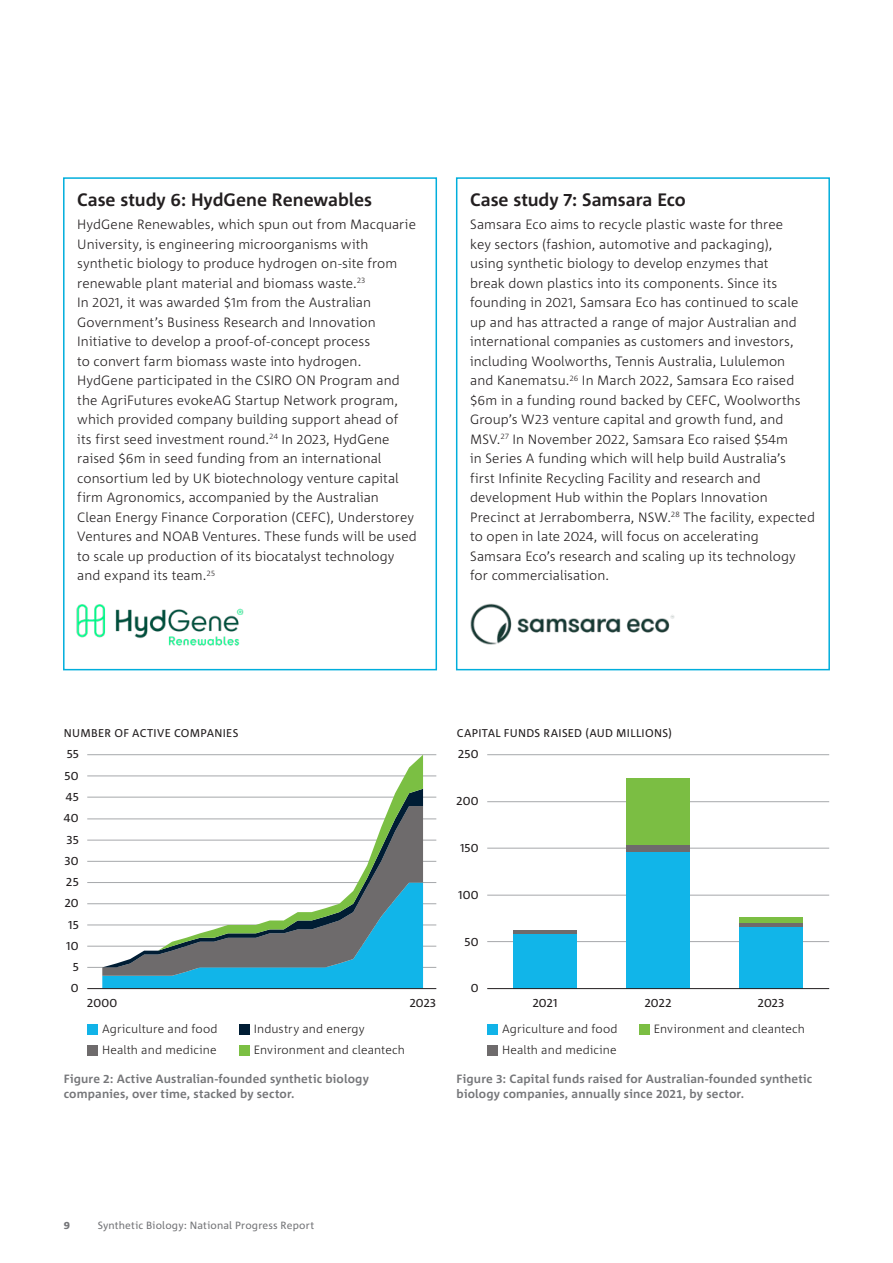
<style>
.page{position:relative;width:893px;height:1263px;background:#fff}
.page>*{position:absolute;margin:0;border:0;box-sizing:border-box;transform-origin:0 0}
.H3_Subhead{font:700 18px "Corpid C1";letter-spacing:-.005em;color:#231f20}
.Body_Copy{font:300 13.5px/19.5px "Corpid C1";letter-spacing:.005em;color:#231f20}
.t1{font:700 12px/14.2px "Corpid C1";letter-spacing:.015em;color:#757679}
.t2{font:300 12px/21.3px "Corpid C1";letter-spacing:.01em;color:#221f1f}
.t3{font:12px "Corpid C1";letter-spacing:.015em;color:#231f20}
.t4{font:300 12px "Corpid C1";letter-spacing:.01em;color:#211e1f}
.t5{font:11.25px "Corpid C1";letter-spacing:.03em;color:#231f20}
.t6{font:10.5px "Corpid C1";letter-spacing:.015em;color:#757679}
.t7{font:800 10.5px "Corpid C1";color:#757679}
</style>
<div class="page">
<hr style="left:87px;top:967px;width:349px;height:1px;background:#a6a8ab">
<hr style="left:87px;top:946px;width:349px;height:1px;background:#a6a8ab">
<hr style="left:87px;top:925px;width:349px;height:1px;background:#a6a8ab">
<hr style="left:87px;top:903px;width:349px;height:1px;background:#a6a8ab">
<hr style="left:87px;top:882px;width:349px;height:1px;background:#a6a8ab">
<hr style="left:87px;top:861px;width:349px;height:1px;background:#a6a8ab">
<hr style="left:87px;top:840px;width:349px;height:1px;background:#a6a8ab">
<hr style="left:87px;top:819px;width:349px;height:1px;background:#a6a8ab">
<hr style="left:87px;top:797px;width:349px;height:1px;background:#a6a8ab">
<hr style="left:87px;top:776px;width:349px;height:1px;background:#a6a8ab">
<hr style="left:87px;top:754px;width:349px;height:1px;background:#a6a8ab">
<div style="left:102px;top:976px;width:321px;height:12px;background:#11b5e9"></div>
<svg style="left:102px;top:967px;width:321px;height:9px;fill:#11b5e9"></svg>
<svg style="left:102px;top:755px;width:321px;height:212px"></svg>
<div style="left:239px;top:1024px;width:11px;height:10px;background:#001d34"></div>
<div style="left:87px;top:1024px;width:11px;height:10px;background:#11b3e8"></div>
<div style="left:87px;top:1045px;width:11px;height:11px;background:#6e6b6c"></div>
<div style="left:239px;top:1045px;width:11px;height:11px;background:#7bbf43"></div>
<hr style="left:87px;top:988px;width:349px;height:1px;background:#231f20">
<hr style="left:487px;top:941px;width:342px;height:1px;background:#a6a8ab">
<hr style="left:487px;top:895px;width:342px;height:1px;background:#a6a8ab">
<hr style="left:487px;top:848px;width:342px;height:1px;background:#a6a8ab">
<hr style="left:487px;top:801px;width:342px;height:1px;background:#a6a8ab">
<hr style="left:487px;top:754px;width:342px;height:1px;background:#a6a8ab">
<div style="left:739px;top:927px;width:64px;height:61px;background:#11b5e9"></div>
<div style="left:739px;top:922px;width:64px;height:5px;background:#6e6b6c"></div>
<div style="left:739px;top:917px;width:64px;height:5px;background:#7bbe43"></div>
<div style="left:626px;top:852px;width:64px;height:136px;background:#11b5e9"></div>
<div style="left:626px;top:845px;width:64px;height:7px;background:#6e6b6c"></div>
<div style="left:626px;top:779px;width:64px;height:66px;background:#7bbe43"></div>
<div style="left:513px;top:934px;width:64px;height:54px;background:#11b5e9"></div>
<hr style="left:513px;top:930px;width:64px;height:4px;background:#6e6b6c">
<div style="left:487px;top:1024px;width:11px;height:10px;background:#11b3e8"></div>
<div style="left:487px;top:1045px;width:11px;height:11px;background:#6e6b6c"></div>
<div style="left:639px;top:1024px;width:11px;height:10px;background:#7bbe43"></div>
<hr style="left:487px;top:988px;width:342px;height:1px;background:#231f20">
<div style="left:63px;top:177px;width:374px;height:493px;border:2px solid #00aedc"></div>
<div style="left:456px;top:177px;width:374px;height:493px;border:2px solid #00aedc"></div>
<img style="left:470px;top:603px;width:205px;height:42px">
<img style="left:76px;top:604px;width:168px;height:42px">
<h3 class="H3_Subhead" style="left:77px;top:188px;width:296px">Case study 6: HydGene Renewables</h3>
<p class="Body_Copy" style="left:77px;top:214px;width:341px">HydGene Renewables, which spun out from Macquarie University, is engineering microorganisms with synthetic biology to produce hydrogen on-site from renewable plant material and biomass waste.<sup>23<br></sup>In 2021, it was awarded $1m from the Australian Government’s Business Research and Innovation Initiative to develop a proof-of-concept process<br>to convert farm biomass waste into hydrogen.<br>HydGene participated in the CSIRO ON Program and the AgriFutures evokeAG Startup Network program, which provided company building support ahead of<br>its first seed investment round.<sup>24</sup> In 2023, HydGene raised $6m in seed funding from an international consortium led by UK biotechnology venture capital firm Agronomics, accompanied by the Australian<br>Clean Energy Finance Corporation (CEFC), Understorey Ventures and NOAB Ventures. These funds will be used to scale up production of its biocatalyst technology and expand its team.<sup>25</sup></p>
<h3 class="H3_Subhead" style="left:470px;top:188px;width:217px">Case study 7: Samsara Eco</h3>
<p class="Body_Copy" style="left:470px;top:214px;width:346px">Samsara Eco aims to recycle plastic waste for three<br>key sectors (fashion, automotive and packaging),<br>using synthetic biology to develop enzymes that<br>break down plastics into its components. Since its founding in 2021, Samsara Eco has continued to scale up and has attracted a range of major Australian and international companies as customers and investors, including Woolworths, Tennis Australia, Lululemon<br>and Kanematsu.<sup>26</sup> In March 2022, Samsara Eco raised $6m in a funding round backed by CEFC, Woolworths Group’s W23 venture capital and growth fund, and MSV.<sup>27</sup> In November 2022, Samsara Eco raised $54m<br>in Series A funding which will help build Australia’s<br>first Infinite Recycling Facility and research and development Hub within the Poplars Innovation Precinct at Jerrabomberra, NSW.<sup>28</sup> The facility, expected to open in late 2024, will focus on accelerating<br>Samsara Eco’s research and scaling up its technology for commercialisation.</p>
<p class="t5" style="left:64px;top:726px;width:176px">NUMBER OF ACTIVE COMPANIES</p>
<p class="t3" style="left:67px;top:747px;width:13px">55</p>
<p class="t3" style="left:65px;top:768px;width:16px">50</p>
<p class="t3" style="left:66px;top:789px;width:14px">45</p>
<p class="t3" style="left:64px;top:810px;width:16px">40</p>
<p class="t3" style="left:67px;top:832px;width:13px">35</p>
<p class="t3" style="left:65px;top:853px;width:15px">30</p>
<p class="t3" style="left:66px;top:874px;width:14px">25</p>
<p class="t3" style="left:65px;top:895px;width:15px">20</p>
<p class="t3" style="left:68px;top:917px;width:12px">15</p>
<p class="t3" style="left:66px;top:938px;width:14px">10</p>
<p class="t3" style="left:73px;top:959px;width:7px">5</p>
<p class="t3" style="left:71px;top:980px;width:9px">0</p>
<p class="t3" style="left:87px;top:995px;width:32px">2000</p>
<p class="t3" style="left:410px;top:995px;width:28px">2023</p>
<p class="t2" style="left:102px;top:1018px;width:117px">Agriculture and food</p>
<p class="t2" style="left:254px;top:1018px;width:112px">Industry and energy</p>
<p class="t2" style="left:102px;top:1039px;width:116px">Health and medicine</p>
<p class="t2" style="left:254px;top:1039px;width:153px">Environment and cleantech</p>
<p class="t5" style="left:457px;top:726px;width:217px">CAPITAL FUNDS RAISED (AUD MILLIONS)</p>
<p class="t3" style="left:458px;top:747px;width:22px">250</p>
<p class="t3" style="left:457px;top:793px;width:24px">200</p>
<p class="t3" style="left:460px;top:840px;width:20px">150</p>
<p class="t3" style="left:458px;top:887px;width:22px">100</p>
<p class="t3" style="left:465px;top:934px;width:16px">50</p>
<p class="t3" style="left:471px;top:980px;width:9px">0</p>
<p class="t3" style="left:533px;top:995px;width:26px">2021</p>
<p class="t3" style="left:645px;top:995px;width:28px">2022</p>
<p class="t3" style="left:758px;top:995px;width:28px">2023</p>
<p class="t2" style="left:502px;top:1018px;width:117px">Agriculture and food<br>Health and medicine</p>
<p class="t4" style="left:654px;top:1021px;width:153px">Environment and cleantech</p>
<p class="t1" style="left:64px;top:1071px;width:307px">Figure 2: Active Australian-founded synthetic biology companies, over time, stacked by sector.</p>
<p class="t1" style="left:457px;top:1071px;width:357px">Figure 3: Capital funds raised for Australian-founded synthetic biology companies, annually since 2021, by sector.</p>
<p class="t7" style="left:64px;top:1218px;width:8px">9</p>
<p class="t6" style="left:98px;top:1218px;width:218px">Synthetic Biology: National Progress Report</p>
</div>
